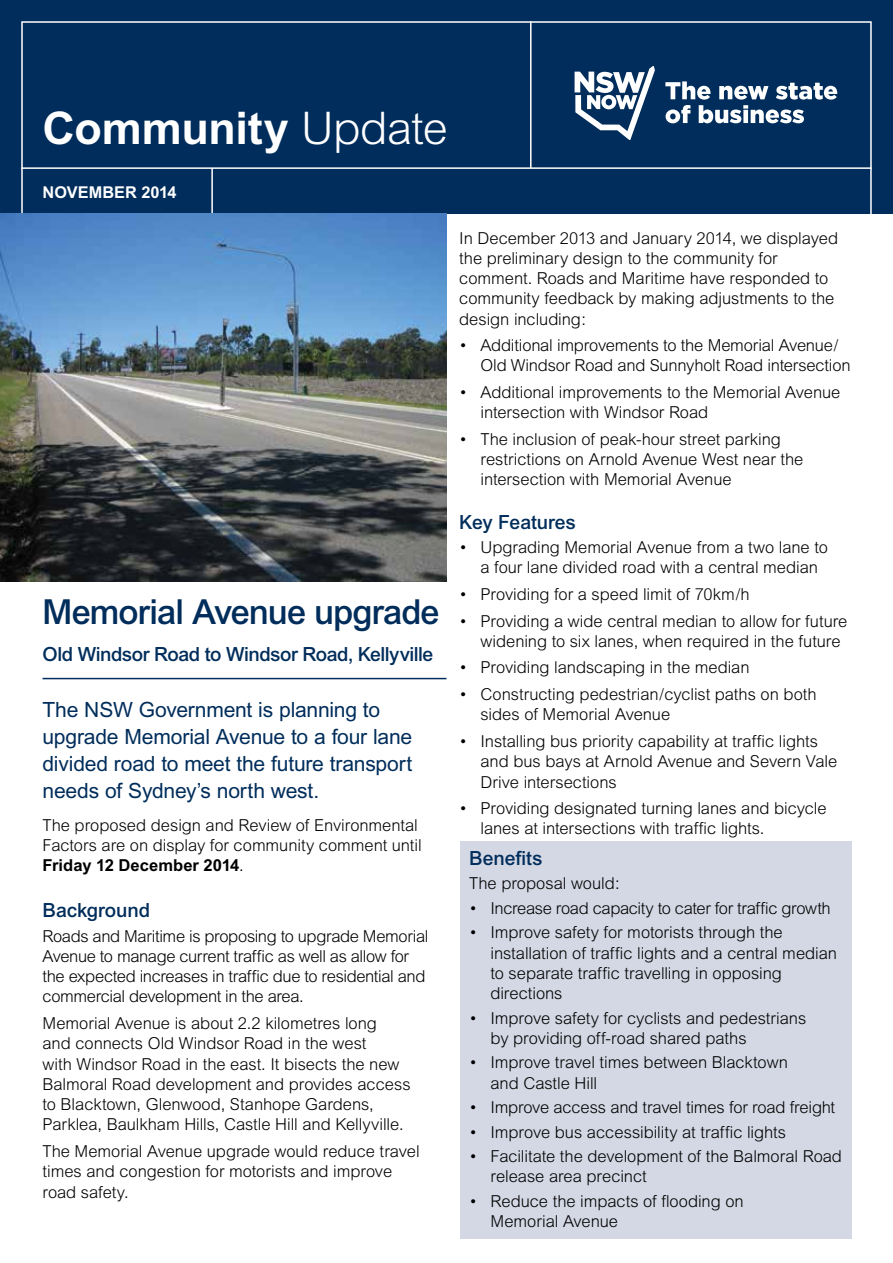
<style>
.page{position:relative;width:893px;height:1263px;background:#fff}
.page>*{position:absolute;margin:0;border:0;box-sizing:border-box;transform-origin:0 0}
._00_Newsletter_Title{font:700 45px "Arial";letter-spacing:-.005em;color:#fff}
._01_Header_1{font:500 34.5px "Arial";letter-spacing:-.025em;color:#002d5b}
._02_Intro{font:21px/27px "Arial";letter-spacing:-.01em;color:#002d5b}
._01_Header_2{font:500 19.5px "Arial";letter-spacing:-.025em;color:#002d5b}
._01_Header_2-2{font:500 19.5px "Arial";letter-spacing:-.005em;color:#002d5b}
._03_Body_Copy{font:300 16.5px/20.2px "Arial";letter-spacing:-.005em;color:#000}
._03_Body_Copy-2{font:300 16.5px/20.2px "Arial";letter-spacing:-.025em;color:#000}
._00_Date{font:700 16.35px "Arial";letter-spacing:.005em;color:#fff}
.s1{font-weight:300}
.s2{font-weight:700}
</style>
<div class="page">
<div style="left:0;top:0;width:893px;height:214px;background:#002d5b"></div>
<hr style="left:21px;top:167px;width:851px;height:2px;background:#fff">
<hr style="left:211px;top:168px;width:2px;height:46px;background:#fff">
<hr style="left:530px;top:21px;width:1px;height:147px;background:#fff">
<div style="left:461px;top:841px;width:391px;height:398px;background:#d4d8e4"></div>
<hr style="left:43px;top:678px;width:403px;height:1px;background:#002d5b">
<svg style="left:575px;top:66px;width:80px;height:74px"></svg>
<svg style="left:665px;top:81px;width:172px;height:42px"></svg>
<img style="left:0;top:214px;width:446px;height:368px">
<h1 class="_00_Newsletter_Title" style="left:43px;top:102px;width:407px">Community <span class="s1">Update</span></h1>
<p class="_00_Date" style="left:43px;top:183px;width:136px">NOVEMBER 2014</p>
<h1 class="_01_Header_1" style="left:43px;top:592px;width:399px">Memorial Avenue upgrade</h1>
<h2 class="_01_Header_2" style="left:43px;top:642px;width:392px">Old Windsor Road to Windsor Road, Kellyville</h2>
<p class="_02_Intro" style="left:43px;top:696px;width:371px">The NSW Government is planning to upgrade Memorial Avenue to a four lane divided road to meet the future transport needs of Sydney’s north west.</p>
<p class="_03_Body_Copy" style="left:43px;top:815px;width:381px">The proposed design and Review of Environmental<br>Factors are on display for community comment until<br><span class="s2">Friday 12 December 2014</span>.</p>
<h2 class="_01_Header_2-2" style="left:43px;top:899px;width:109px">Background</h2>
<p class="_03_Body_Copy-2" style="left:43px;top:926px;width:388px">Roads and Maritime is proposing to upgrade Memorial Avenue to manage current traffic as well as allow for the expected increases in traffic due to residential and commercial development in the area.</p>
<p class="_03_Body_Copy" style="left:43px;top:1013px;width:370px">Memorial Avenue is about 2.2 kilometres long<br>and connects Old Windsor Road in the west<br>with Windsor Road in the east. It bisects the new Balmoral Road development and provides access to Blacktown, Glenwood, Stanhope Gardens, Parklea, Baulkham Hills, Castle Hill and Kellyville.</p>
<p class="_03_Body_Copy" style="left:43px;top:1141px;width:379px">The Memorial Avenue upgrade would reduce travel times and congestion for motorists and improve road safety.</p>
<p class="_03_Body_Copy" style="left:459px;top:228px;width:380px">In December 2013 and January 2014, we displayed the preliminary design to the community for comment. Roads and Maritime have responded to community feedback by making adjustments to the design including:</p>
<p class="_03_Body_Copy" style="left:480px;top:335px;width:371px;text-indent:-21px">• Additional improvements to the Memorial Avenue/<br>Old Windsor Road and Sunnyholt Road intersection</p>
<p class="_03_Body_Copy" style="left:480px;top:382px;width:361px;text-indent:-21px">• Additional improvements to the Memorial Avenue intersection with Windsor Road</p>
<p class="_03_Body_Copy" style="left:480px;top:429px;width:324px;text-indent:-21px">• The inclusion of peak-hour street parking restrictions on Arnold Avenue West near the intersection with Memorial Avenue</p>
<h2 class="_01_Header_2-2" style="left:459px;top:510px;width:118px">Key Features</h2>
<p class="_03_Body_Copy" style="left:480px;top:537px;width:349px;text-indent:-21px">• Upgrading Memorial Avenue from a two lane to a four lane divided road with a central median</p>
<p class="_03_Body_Copy" style="left:459px;top:584px;width:292px">• Providing for a speed limit of 70km/h</p>
<p class="_03_Body_Copy" style="left:480px;top:611px;width:368px;text-indent:-21px">• Providing a wide central median to allow for future widening to six lanes, when required in the future</p>
<p class="_03_Body_Copy" style="left:459px;top:657px;width:292px">• Providing landscaping in the median</p>
<p class="_03_Body_Copy" style="left:480px;top:684px;width:337px;text-indent:-21px">• Constructing pedestrian/cyclist paths on both sides of Memorial Avenue</p>
<p class="_03_Body_Copy" style="left:480px;top:731px;width:358px;text-indent:-21px">• Installing bus priority capability at traffic lights and bus bays at Arnold Avenue and Severn Vale<br>Drive intersections</p>
<p class="_03_Body_Copy" style="left:480px;top:798px;width:348px;text-indent:-21px">• Providing designated turning lanes and bicycle lanes at intersections with traffic lights.</p>
<h2 class="_01_Header_2" style="left:469px;top:847px;width:75px">Benefits</h2>
<p class="_03_Body_Copy" style="left:469px;top:873px;width:152px">The proposal would:</p>
<p class="_03_Body_Copy" style="left:469px;top:898px;width:363px">• Increase road capacity to cater for traffic growth</p>
<p class="_03_Body_Copy" style="left:490px;top:922px;width:348px;text-indent:-21px">• Improve safety for motorists through the installation of traffic lights and a central median to separate traffic travelling in opposing directions</p>
<p class="_03_Body_Copy" style="left:490px;top:1008px;width:317px;text-indent:-21px">• Improve safety for cyclists and pedestrians by providing off-road shared paths</p>
<p class="_03_Body_Copy" style="left:490px;top:1052px;width:299px;text-indent:-21px">• Improve travel times between Blacktown and Castle Hill</p>
<p class="_03_Body_Copy" style="left:469px;top:1097px;width:367px">• Improve access and travel times for road freight</p>
<p class="_03_Body_Copy" style="left:469px;top:1122px;width:318px">• Improve bus accessibility at traffic lights</p>
<p class="_03_Body_Copy" style="left:490px;top:1146px;width:353px;text-indent:-21px">• Facilitate the development of the Balmoral Road release area precinct</p>
<p class="_03_Body_Copy" style="left:490px;top:1191px;width:255px;text-indent:-21px">• Reduce the impacts of flooding on<br>Memorial Avenue</p>
</div>
